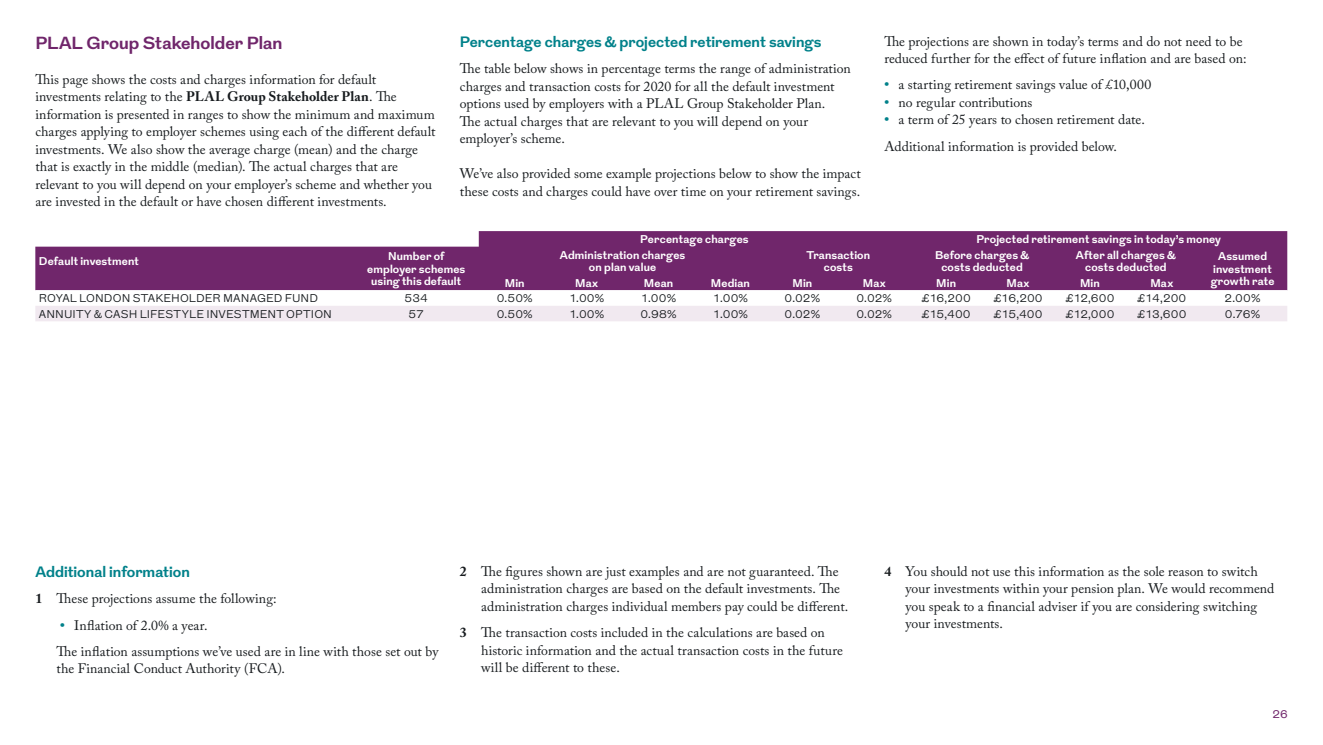
<style>
.page{position:relative;width:1323px;height:745px;background:#fff}
.page>*{position:absolute;margin:0;border:0;box-sizing:border-box;transform-origin:0 0}
.Subheading_1{font:700 17.5px "Grot";color:#70266b}
.Subheading_2{font:700 15px "Grot";color:#01818a}
.Body_Text{font:13.75px/17.5px "Adobe Caslon Pro";color:#171b1e}
.Body_Text_-_numbers{font:13.75px/17.5px "Adobe Caslon Pro";color:#171b1e}
.Body_Text_-_bullets{font:13.75px "Adobe Caslon Pro";color:#171b1e}
.Table_header{font:700 11.25px/12.5px "Grot";letter-spacing:.01em;color:#fff;text-align:center}
.Table_body{font:300 11.25px "Grot";letter-spacing:.01em;color:#171b1e}
.Table_body_left_cell{font:300 11.25px "Grot";letter-spacing:.01em;color:#171b1e}
.t1{font:11.25px "Grot";color:#70266b}
.s1{font-weight:700}
.s2{font-weight:700;color:#01818a}
</style>
<div class="page">
<svg style="left:35px;top:231px;width:1252px;height:59px;background:#7d3a79"></svg>
<svg style="left:35px;top:290px;width:1252px;height:31px"></svg>
<h2 class="Subheading_1" style="left:35px;top:30px;width:249px">PLAL Group Stakeholder Plan</h2>
<p class="Body_Text" style="left:35px;top:70px;width:402px">This page shows the costs and charges information for default investments relating to the <span class="s1">PLAL Group Stakeholder Plan</span>. The information is presented in ranges to show the minimum and maximum charges applying to employer schemes using each of the different default investments. We also show the average charge (mean) and the charge that is exactly in the middle (median). The actual charges that are relevant to you will depend on your employer’s scheme and whether you are invested in the default or have chosen different investments.</p>
<h3 class="Subheading_2" style="left:460px;top:31px;width:363px">Percentage charges &amp; projected retirement savings</h3>
<p class="Body_Text" style="left:460px;top:59px;width:392px">The table below shows in percentage terms the range of administration charges and transaction costs for 2020 for all the default investment options used by employers with a PLAL Group Stakeholder Plan.<br>The actual charges that are relevant to you will depend on your employer’s scheme.</p>
<p class="Body_Text" style="left:460px;top:164px;width:402px">We’ve also provided some example projections below to show the impact these costs and charges could have over time on your retirement savings.</p>
<p class="Body_Text" style="left:884px;top:32px;width:364px">The projections are shown in today’s terms and do not need to be reduced further for the effect of future inflation and are based on:</p>
<p class="Body_Text_-_bullets" style="left:884px;top:77px;width:268px"><span class="s2">•</span> a starting retirement savings value of £10,000</p>
<p class="Body_Text_-_bullets" style="left:884px;top:94px;width:149px"><span class="s2">•</span> no regular contributions</p>
<p class="Body_Text_-_bullets" style="left:884px;top:112px;width:262px"><span class="s2">•</span> a term of 25 years to chosen retirement date.</p>
<p class="Body_Text" style="left:884px;top:137px;width:234px">Additional information is provided below.</p>
<p class="Table_header" style="left:640px;top:233px;width:110px">Percentage charges</p>
<p class="Table_header" style="left:976px;top:233px;width:246px">Projected retirement savings in today’s money</p>
<p class="Table_header" style="left:39px;top:255px;width:102px">Default investment</p>
<p class="Table_header" style="left:367px;top:250px;width:100px">Number of employer schemes using this default</p>
<p class="Table_header" style="left:560px;top:249px;width:127px">Administration charges on plan value</p>
<p class="Table_header" style="left:806px;top:249px;width:65px">Transaction costs</p>
<p class="Table_header" style="left:935px;top:249px;width:96px">Before charges &amp; costs deducted</p>
<p class="Table_header" style="left:1076px;top:249px;width:101px">After all charges &amp; costs deducted</p>
<p class="Table_header" style="left:1213px;top:250px;width:60px">Assumed investment</p>
<p class="Table_header" style="left:505px;top:277px;width:21px">Min</p>
<p class="Table_header" style="left:575px;top:277px;width:25px">Max</p>
<p class="Table_header" style="left:644px;top:277px;width:31px">Mean</p>
<p class="Table_header" style="left:711px;top:277px;width:41px">Median</p>
<p class="Table_header" style="left:792px;top:277px;width:21px">Min</p>
<p class="Table_header" style="left:863px;top:277px;width:25px">Max</p>
<p class="Table_header" style="left:936px;top:277px;width:21px">Min</p>
<p class="Table_header" style="left:1006px;top:277px;width:25px">Max</p>
<p class="Table_header" style="left:1080px;top:277px;width:21px">Min</p>
<p class="Table_header" style="left:1150px;top:277px;width:25px">Max</p>
<p class="Table_header" style="left:1211px;top:275px;width:65px">growth rate</p>
<p class="Table_body_left_cell" style="left:39px;top:291px;width:281px">ROYAL LONDON STAKEHOLDER MANAGED FUND</p>
<p class="Table_body" style="left:405px;top:291px;width:25px">534</p>
<p class="Table_body" style="left:497px;top:291px;width:37px">0.50%</p>
<p class="Table_body" style="left:569px;top:291px;width:37px">1.00%</p>
<p class="Table_body" style="left:641px;top:291px;width:37px">1.00%</p>
<p class="Table_body" style="left:713px;top:291px;width:37px">1.00%</p>
<p class="Table_body" style="left:784px;top:291px;width:37px">0.02%</p>
<p class="Table_body" style="left:856px;top:291px;width:37px">0.02%</p>
<p class="Table_body" style="left:921px;top:291px;width:51px">£16,200</p>
<p class="Table_body" style="left:993px;top:291px;width:51px">£16,200</p>
<p class="Table_body" style="left:1065px;top:291px;width:51px">£12,600</p>
<p class="Table_body" style="left:1137px;top:291px;width:51px">£14,200</p>
<p class="Table_body" style="left:1224px;top:291px;width:37px">2.00%</p>
<p class="Table_body_left_cell" style="left:39px;top:306px;width:295px">ANNUITY &amp; CASH LIFESTYLE INVESTMENT OPTION</p>
<p class="Table_body" style="left:408px;top:306px;width:17px">57</p>
<p class="Table_body" style="left:497px;top:306px;width:37px">0.50%</p>
<p class="Table_body" style="left:569px;top:306px;width:37px">1.00%</p>
<p class="Table_body" style="left:640px;top:306px;width:38px">0.98%</p>
<p class="Table_body" style="left:713px;top:306px;width:37px">1.00%</p>
<p class="Table_body" style="left:784px;top:306px;width:37px">0.02%</p>
<p class="Table_body" style="left:856px;top:306px;width:37px">0.02%</p>
<p class="Table_body" style="left:921px;top:306px;width:51px">£15,400</p>
<p class="Table_body" style="left:993px;top:306px;width:51px">£15,400</p>
<p class="Table_body" style="left:1065px;top:306px;width:50px">£12,000</p>
<p class="Table_body" style="left:1137px;top:306px;width:51px">£13,600</p>
<p class="Table_body" style="left:1225px;top:306px;width:37px">0.76%</p>
<h3 class="Subheading_2" style="left:35px;top:561px;width:156px">Additional information</h3>
<p class="Body_Text_-_numbers" style="left:35px;top:589px;width:243px"><span class="s1">1</span> These projections assume the following:</p>
<p class="Body_Text_-_bullets" style="left:60px;top:616px;width:149px"><span class="s2">•</span> Inflation of 2.0% a year.</p>
<p class="Body_Text" style="left:57px;top:642px;width:383px">The inflation assumptions we’ve used are in line with those set out by the Financial Conduct Authority (FCA).</p>
<p class="Body_Text_-_numbers" style="left:481px;top:562px;width:369px;text-indent:-21px"><span class="s1">2</span> The figures shown are just examples and are not guaranteed. The administration charges are based on the default investments. The administration charges individual members pay could be different.</p>
<p class="Body_Text_-_numbers" style="left:481px;top:623px;width:363px;text-indent:-21px"><span class="s1">3</span> The transaction costs included in the calculations are based on historic information and the actual transaction costs in the future will be different to these.</p>
<p class="Body_Text_-_numbers" style="left:906px;top:562px;width:370px;text-indent:-21px"><span class="s1">4</span> You should not use this information as the sole reason to switch your investments within your pension plan. We would recommend you speak to a financial adviser if you are considering switching your investments.</p>
<p class="t1" style="left:1272px;top:706px;width:17px">26</p>
</div>
